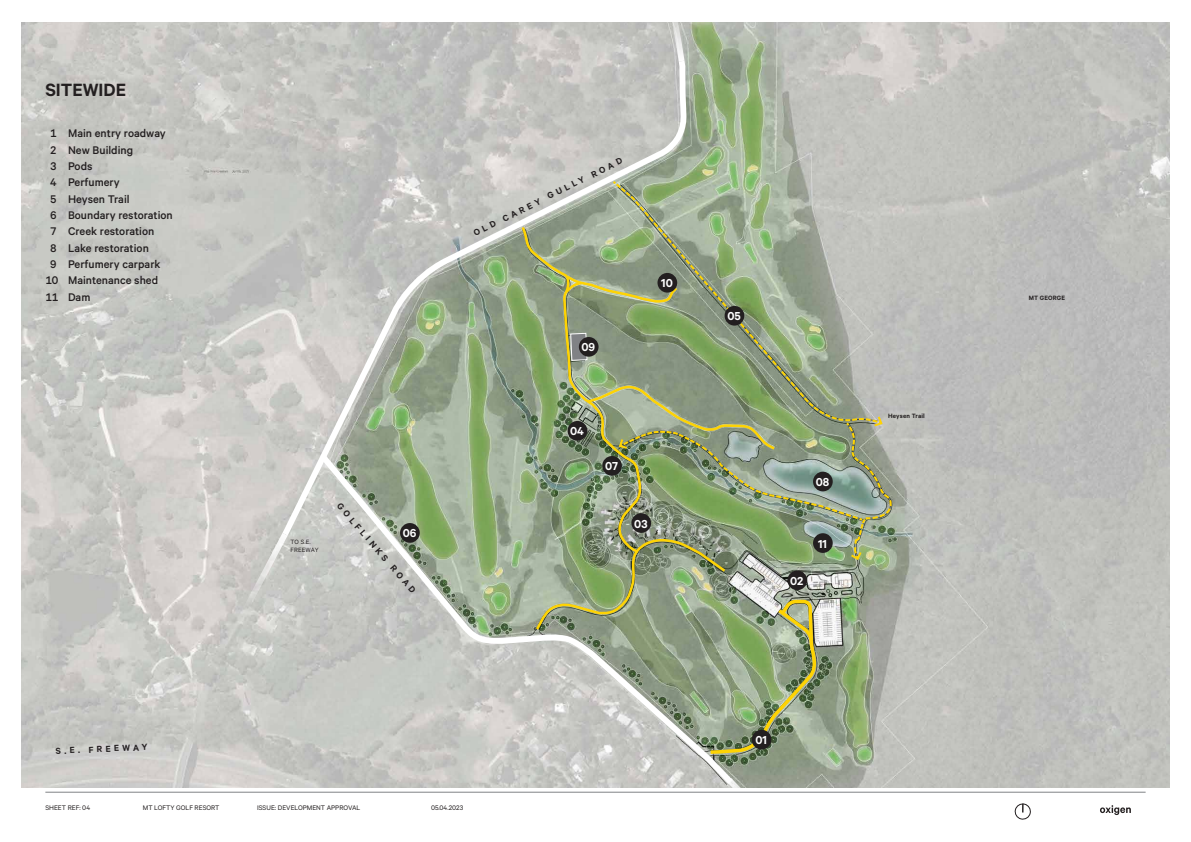
<style>
.page{position:relative;width:1191px;height:842px;background:#fff}
.page>*{position:absolute;margin:0;border:0;box-sizing:border-box;transform-origin:0 0}
.t1{font:600 20px "Calibre";color:#231f20}
.t2{font:600 13px "Calibre";color:#fff}
.t3{font:500 12.5px "Calibre";color:#231f20}
.t4{font:600 9.9px "Calibre";color:#231f20}
.t5{font:7.5px "Calibre";color:#231f20}
.t6{font:600 7px "Calibre";letter-spacing:.02em;color:#231f20}
.t7{font:7px/8.1px "Calibre";letter-spacing:.02em;color:#231f20}
</style>
<div class="page">
<img style="left:22px;top:23px;width:1147px;height:764px">
<svg style="left:240px;top:532px;width:49px;height:83px;background:#cccbc8"></svg>
<svg style="left:314px;top:542px;width:424px;height:246px;background:#c1c4bc"></svg>
<svg style="left:277px;top:55px;width:411px;height:487px;background:#b9beb2"></svg>
<svg style="left:666px;top:22px;width:19px;height:41px"></svg>
<svg style="left:726px;top:777px;width:36px;height:15px"></svg>
<svg style="left:519px;top:223px;width:14px;height:331px;background:#91a480"></svg>
<svg style="left:533px;top:182px;width:359px;height:574px;background:#9aa88c"></svg>
<svg style="left:1014px;top:803px;width:17px;height:17px"></svg>
<hr style="left:45px;top:792px;width:1100px;height:1px;background:#808285">
<svg style="left:1100px;top:805px;width:30px;height:10px"></svg>
<div style="left:751px;top:730px;width:20px;height:19px;background:#231f20;border-radius:50%"></div>
<div style="left:787px;top:570px;width:20px;height:20px;background:#231f20;border-radius:50%"></div>
<div style="left:631px;top:513px;width:20px;height:20px;background:#231f20;border-radius:50%"></div>
<div style="left:567px;top:421px;width:20px;height:20px;background:#231f20;border-radius:50%"></div>
<div style="left:724px;top:306px;width:20px;height:20px;background:#231f20;border-radius:50%"></div>
<div style="left:400px;top:523px;width:20px;height:20px;background:#231f20;border-radius:50%"></div>
<div style="left:602px;top:456px;width:20px;height:20px;background:#231f20;border-radius:50%"></div>
<div style="left:813px;top:472px;width:19px;height:19px;background:#231f20;border-radius:50%"></div>
<div style="left:579px;top:337px;width:19px;height:20px;background:#231f20;border-radius:50%"></div>
<div style="left:657px;top:273px;width:20px;height:20px;background:#231f20;border-radius:50%"></div>
<div style="left:813px;top:533px;width:19px;height:20px;background:#231f20;border-radius:50%"></div>
<h1 class="t1" style="left:45px;top:78px;width:82px">SITEWIDE</h1>
<p class="t3" style="left:50px;top:126px;width:117px">1 Main entry roadway</p>
<p class="t3" style="left:50px;top:143px;width:84px">2 New Building</p>
<p class="t3" style="left:50px;top:159px;width:44px">3 Pods</p>
<p class="t3" style="left:50px;top:175px;width:71px">4 Perfumery</p>
<p class="t3" style="left:50px;top:192px;width:81px">5 Heysen Trail</p>
<p class="t3" style="left:50px;top:208px;width:124px">6 Boundary restoration</p>
<p class="t3" style="left:50px;top:224px;width:106px">7 Creek restoration</p>
<p class="t3" style="left:50px;top:241px;width:100px">8 Lake restoration</p>
<p class="t3" style="left:50px;top:257px;width:112px">9 Perfumery carpark</p>
<p class="t3" style="left:45px;top:273px;width:114px">10 Maintenance shed</p>
<p class="t3" style="left:45px;top:290px;width:46px">11 Dam</p>
<p class="t7" style="left:291px;top:537px;width:30px">TO S.E.<br>FREEWAY</p>
<p class="t4" style="left:343px;top:500px;width:117px;rotate:49deg">GOLFLINKS ROAD</p>
<p class="t2" style="left:403px;top:526px;width:15px">06</p>
<p class="t4" style="left:471px;top:228px;width:167px;rotate:-26deg">OLD CAREY GULLY ROAD</p>
<p class="t2" style="left:581px;top:339px;width:15px">09</p>
<p class="t2" style="left:661px;top:275px;width:13px">10</p>
<p class="t2" style="left:570px;top:423px;width:15px">04</p>
<p class="t2" style="left:605px;top:458px;width:14px">07</p>
<p class="t2" style="left:634px;top:516px;width:15px">03</p>
<p class="t2" style="left:727px;top:308px;width:15px">05</p>
<p class="t2" style="left:815px;top:474px;width:15px">08</p>
<p class="t2" style="left:790px;top:573px;width:15px">02</p>
<p class="t2" style="left:818px;top:536px;width:10px">11</p>
<p class="t4" style="left:55px;top:745px;width:94px;rotate:-2deg">S.E. FREEWAY</p>
<p class="t5" style="left:45px;top:803px;width:46px">SHEET REF: 04</p>
<p class="t5" style="left:143px;top:803px;width:78px">MT LOFTY GOLF RESORT</p>
<p class="t5" style="left:257px;top:803px;width:105px">ISSUE: DEVELOPMENT APPROVAL</p>
<p class="t5" style="left:431px;top:803px;width:34px">05.04.2023</p>
<p class="t2" style="left:755px;top:732px;width:13px">01</p>
<p class="t6" style="left:888px;top:412px;width:38px">Heysen Trail</p>
<p class="t6" style="left:1028px;top:294px;width:38px">MT GEORGE</p>
</div>
